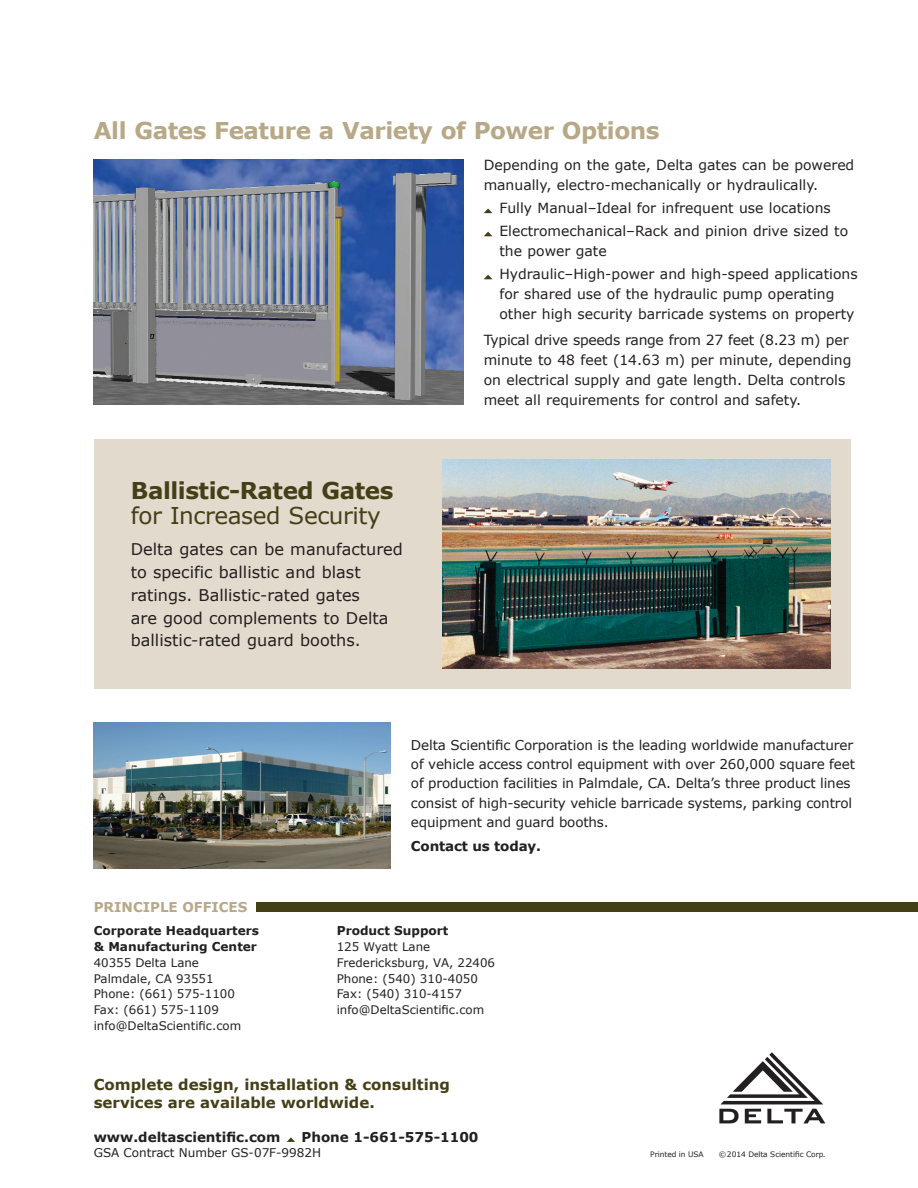
<style>
.page{position:relative;width:918px;height:1188px;background:#fff}
.page>*{position:absolute;margin:0;border:0;box-sizing:border-box;transform-origin:0 0}
.t1{font:700 23.1px/25.7px "Verdana";letter-spacing:-.02em;color:#453f18}
.t2{font:700 23.1px "Verdana";letter-spacing:-.02em;color:#b7a887}
.t3{font:16.2px/23px "Verdana";color:#231f20}
.t4{font:700 15px/18px "Verdana";color:#453f18}
.t5{font:13.95px/19.8px "Verdana";color:#231f20}
.Paragraph_Style_9_12{font:13.5px/19.2px "Verdana";letter-spacing:-.01em;color:#231f20}
.Paragraph_Style_9_5{font:700 13.5px "Verdana";color:#231f20}
.t6{font:700 13.5px "Verdana";color:#b7a887}
.t7{font:700 12.15px/15.8px "Verdana";color:#231f20}
.t8{font:12px "Verdana";color:#231f20}
.t9{font:11.85px "Verdana";color:#231f20}
.t10{font:7.5px "Verdana";letter-spacing:-.01em;color:#231f20}
.s1{font-weight:400}
</style>
<div class="page">
<div style="left:256px;top:903px;width:662px;height:9px;background:#453f18"></div>
<img style="left:719px;top:1052px;width:107px;height:72px">
<img style="left:94px;top:723px;width:297px;height:146px">
<svg style="left:287px;top:1137px;width:8px;height:5px"></svg>
<div style="left:94px;top:439px;width:756px;height:250px;background:#e2dbcd"></div>
<img style="left:442px;top:459px;width:388px;height:209px">
<svg style="left:484px;top:208px;width:9px;height:5px"></svg>
<svg style="left:484px;top:232px;width:8px;height:4px"></svg>
<svg style="left:484px;top:275px;width:8px;height:4px"></svg>
<img style="left:94px;top:159px;width:369px;height:246px">
<p class="t2" style="left:94px;top:116px;width:567px">All Gates Feature a Variety of Power Options</p>
<p class="t5" style="left:484px;top:155px;width:372px">Depending on the gate, Delta gates can be powered manually, electro-mechanically or hydraulically.</p>
<p class="t5" style="left:499px;top:198px;width:333px">Fully Manual–Ideal for infrequent use locations</p>
<p class="t5" style="left:499px;top:222px;width:350px">Electromechanical–Rack and pinion drive sized to the power gate</p>
<p class="t5" style="left:499px;top:265px;width:360px">Hydraulic–High-power and high-speed applications for shared use of the hydraulic pump operating other high security barricade systems on property</p>
<p class="t5" style="left:484px;top:331px;width:369px">Typical drive speeds range from 27 feet (8.23 m) per minute to 48 feet (14.63 m) per minute, depending on electrical supply and gate length. Delta controls meet all requirements for control and safety.</p>
<p class="t1" style="left:131px;top:478px;width:264px">Ballistic-Rated Gates <span class="s1">for Increased Security</span></p>
<p class="t3" style="left:131px;top:538px;width:274px">Delta gates can be manufactured to specific ballistic and blast ratings. Ballistic-rated gates<br>are good complements to Delta ballistic-rated guard booths.</p>
<p class="Paragraph_Style_9_12" style="left:411px;top:736px;width:446px">Delta Scientific Corporation is the leading worldwide manufacturer of vehicle access control equipment with over 260,000 square feet of production facilities in Palmdale, CA. Delta’s three product lines consist of high-security vehicle barricade systems, parking control equipment and guard booths.</p>
<p class="Paragraph_Style_9_5" style="left:411px;top:838px;width:132px">Contact us today.</p>
<p class="t6" style="left:94px;top:899px;width:155px">PRINCIPLE OFFICES</p>
<p class="t7" style="left:94px;top:923px;width:167px">Corporate Headquarters &amp; Manufacturing Center</p>
<p class="t9" style="left:94px;top:955px;width:107px">40355 Delta Lane</p>
<p class="t9" style="left:94px;top:971px;width:121px">Palmdale, CA 93551</p>
<p class="t9" style="left:94px;top:987px;width:143px">Phone: (661) 575-1100</p>
<p class="t9" style="left:94px;top:1002px;width:127px">Fax: (661) 575-1109</p>
<p class="t9" style="left:94px;top:1018px;width:149px">info@DeltaScientific.com</p>
<p class="t7" style="left:337px;top:923px;width:113px">Product Support</p>
<p class="t9" style="left:337px;top:939px;width:95px">125 Wyatt Lane</p>
<p class="t9" style="left:337px;top:955px;width:160px">Fredericksburg, VA, 22406</p>
<p class="t9" style="left:337px;top:971px;width:143px">Phone: (540) 310-4050</p>
<p class="t9" style="left:337px;top:987px;width:127px">Fax: (540) 310-4157</p>
<p class="t9" style="left:337px;top:1002px;width:149px">info@DeltaScientific.com</p>
<p class="t4" style="left:94px;top:1075px;width:358px">Complete design, installation &amp; consulting services are available worldwide.</p>
<p class="Paragraph_Style_9_5" style="left:94px;top:1128px;width:188px">www.deltascientific.com</p>
<p class="Paragraph_Style_9_5" style="left:302px;top:1128px;width:178px">Phone 1-661-575-1100</p>
<p class="t8" style="left:94px;top:1145px;width:229px">GSA Contract Number GS-07F-9982H</p>
<p class="t10" style="left:650px;top:1150px;width:55px">Printed in USA</p>
<p class="t10" style="left:719px;top:1150px;width:108px">©2014 Delta Scientific Corp.</p>
</div>
